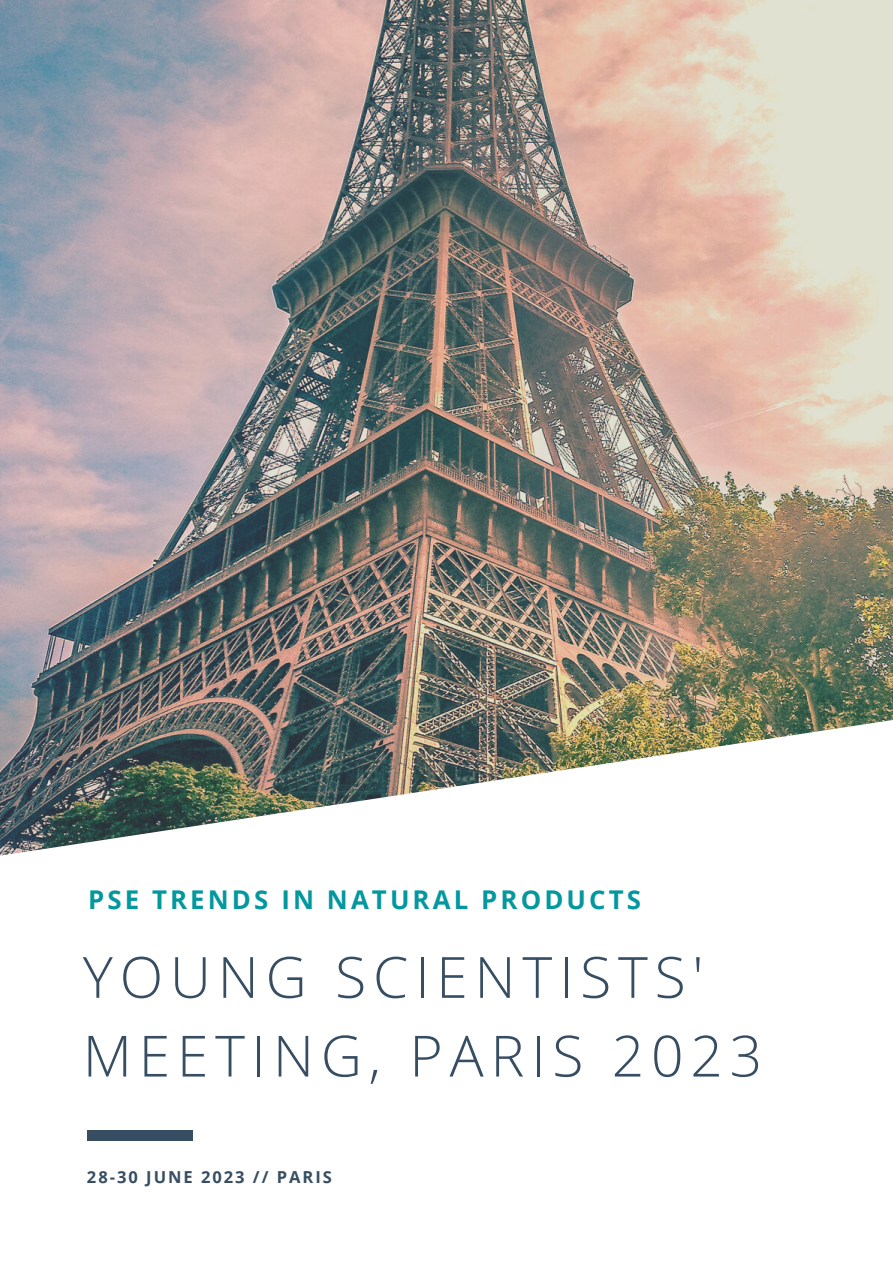
<style>
.page{position:relative;width:893px;height:1264px;background:#fff}
.page>*{position:absolute;margin:0;border:0;box-sizing:border-box;transform-origin:0 0}
.t1{font:300 56.85px/78.8px "Open Sans";letter-spacing:.12em;color:#364d62}
.t2{font:700 25.8px "Open Sans";letter-spacing:.12em;color:#03989e}
.t3{font:700 16.5px "Open Sans";letter-spacing:.12em;color:#364d62}
</style>
<div class="page">
<img style="left:0;top:0;width:892px;height:856px">
<div style="left:87px;top:1130px;width:106px;height:10px;background:#364d62"></div>
<p class="t2" style="left:88px;top:881px;width:554px">PSE TRENDS IN NATURAL PRODUCTS</p>
<p class="t1" style="left:83px;top:936px;width:680px">YOUNG SCIENTISTS'<br>MEETING, PARIS 2023</p>
<p class="t3" style="left:87px;top:1165px;width:246px">28-30 JUNE 2023 // PARIS</p>
</div>
